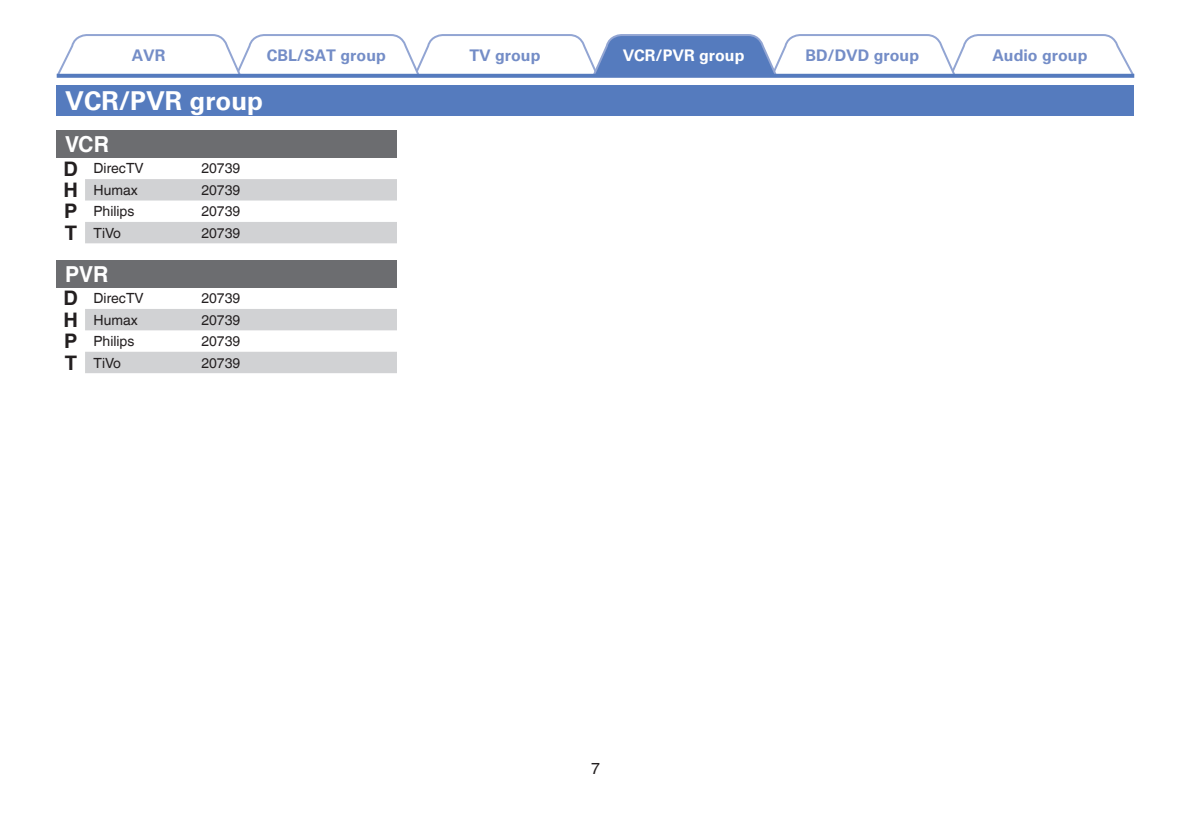
<style>
.page{position:relative;width:1191px;height:840px;background:#fff}
.page>*{position:absolute;margin:0;border:0;box-sizing:border-box;transform-origin:0 0}
.t1{font:700 26px "Univers LTCYR 65";color:#fff}
.t2{font:700 22px "Helvetica World";color:#fff}
.t3{font:700 16px "Univers LTCYR 65";color:#748dc7}
.t4{font:700 16px "Univers LTCYR 65";color:#fff}
.t5{font:16px "Helvetica LT Std";color:#231f20}
.t6{font:14px "Helvetica World";color:#231f20}
.s1{font-weight:700;font-size:20px}
</style>
<div class="page">
<svg style="left:56px;top:34px;width:1079px;height:44px"></svg>
<svg style="left:57px;top:74px;width:1077px;height:4px;background:#5e81c1"></svg>
<div style="left:57px;top:85px;width:1077px;height:31px;background:#557bbe"></div>
<div style="left:57px;top:130px;width:340px;height:28px;background:#6c6d70"></div>
<svg style="left:85px;top:179px;width:312px;height:64px"></svg>
<div style="left:57px;top:260px;width:340px;height:27px;background:#6c6d70"></div>
<svg style="left:85px;top:309px;width:312px;height:64px"></svg>
<p class="t3" style="left:132px;top:44px;width:35px">AVR</p>
<p class="t3" style="left:267px;top:44px;width:121px">CBL/SAT group</p>
<p class="t3" style="left:469px;top:44px;width:73px">TV group</p>
<p class="t3" style="left:805px;top:44px;width:115px">BD/DVD group</p>
<p class="t3" style="left:992px;top:44px;width:97px">Audio group</p>
<p class="t4" style="left:622px;top:44px;width:123px">VCR/PVR group</p>
<h1 class="t1" style="left:65px;top:83px;width:199px">VCR/PVR group</h1>
<h2 class="t2" style="left:65px;top:131px;width:45px">VCR</h2>
<p class="t6" style="left:64px;top:160px;width:82px"><span class="s1">D</span> DirecTV</p>
<p class="t6" style="left:201px;top:160px;width:40px">20739</p>
<p class="t6" style="left:64px;top:182px;width:76px"><span class="s1">H</span> Humax</p>
<p class="t6" style="left:201px;top:182px;width:40px">20739</p>
<p class="t6" style="left:64px;top:203px;width:72px"><span class="s1">P</span> Philips</p>
<p class="t6" style="left:201px;top:203px;width:40px">20739</p>
<p class="t6" style="left:65px;top:224px;width:58px"><span class="s1">T</span> TiVo</p>
<p class="t6" style="left:201px;top:224px;width:40px">20739</p>
<h2 class="t2" style="left:65px;top:261px;width:45px">PVR</h2>
<p class="t6" style="left:64px;top:290px;width:82px"><span class="s1">D</span> DirecTV</p>
<p class="t6" style="left:201px;top:290px;width:40px">20739</p>
<p class="t6" style="left:64px;top:311px;width:76px"><span class="s1">H</span> Humax</p>
<p class="t6" style="left:201px;top:311px;width:40px">20739</p>
<p class="t6" style="left:64px;top:333px;width:72px"><span class="s1">P</span> Philips</p>
<p class="t6" style="left:201px;top:333px;width:40px">20739</p>
<p class="t6" style="left:65px;top:354px;width:58px"><span class="s1">T</span> TiVo</p>
<p class="t6" style="left:201px;top:354px;width:40px">20739</p>
<p class="t5" style="left:591px;top:758px;width:10px">7</p>
</div>
